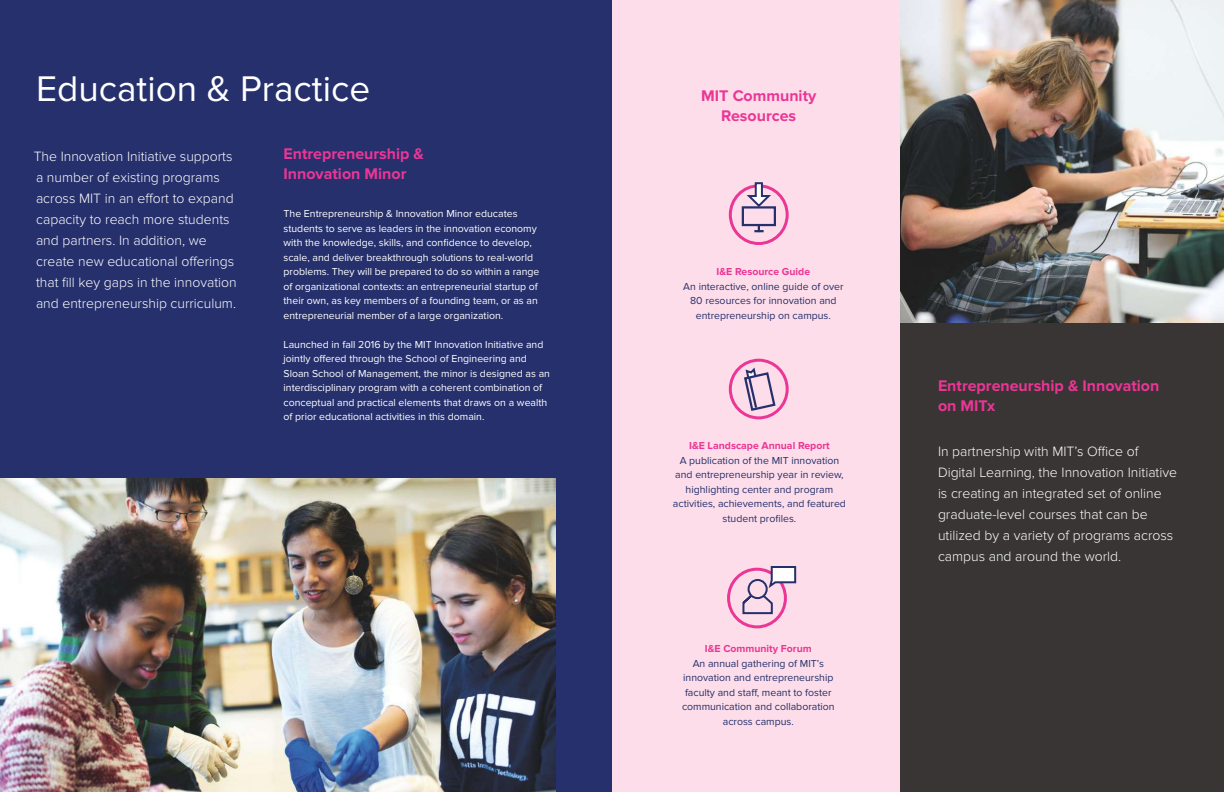
<style>
.page{position:relative;width:1224px;height:792px;background:#fff}
.page>*{position:absolute;margin:0;border:0;box-sizing:border-box;transform-origin:0 0}
.t1{font:37px "Proxima Nova";color:#fff}
.t2{font:700 16px/20px "Proxima Nova";color:#eb3695}
.t3{font:300 14px/21px "Proxima Nova";color:#fff}
.t4{font:10.5px/14.5px "Proxima Nova";color:#fff}
.t5{font:10.5px/14.5px "Proxima Nova";color:#26306c;text-align:center}
.t6{font:700 10.5px "Proxima Nova";color:#eb3695}
</style>
<div class="page">
<div style="left:0;top:0;width:612px;height:792px;background:#26306c"></div>
<img style="left:0;top:478px;width:556px;height:314px">
<div style="left:612px;top:0;width:294px;height:792px;background:#fddde9"></div>
<div style="left:900px;top:323px;width:324px;height:469px;background:#393535"></div>
<img style="left:900px;top:0;width:324px;height:323px">
<div style="left:729px;top:184px;width:60px;height:61px;border:3px solid #eb3695;border-radius:50%"></div>
<svg style="left:744px;top:182px;width:30px;height:24px"></svg>
<div style="left:727px;top:568px;width:60px;height:60px;border:3px solid #eb3695;border-radius:50%"></div>
<div style="left:742px;top:206px;width:34px;height:20px;border:2px solid #26306c"></div>
<svg style="left:754px;top:226px;width:10px;height:6px"></svg>
<div style="left:729px;top:359px;width:60px;height:60px;border:3px solid #eb3695;border-radius:50%"></div>
<svg style="left:741px;top:566px;width:56px;height:49px"></svg>
<svg style="left:743px;top:366px;width:34px;height:46px"></svg>
<h1 class="t1" style="left:36px;top:67px;width:336px">Education &amp; Practice</h1>
<p class="t3" style="left:34px;top:146px;width:205px">The Innovation Initiative supports a number of existing programs across MIT in an effort to expand capacity to reach more students and partners. In addition, we create new educational offerings that fill key gaps in the innovation and entrepreneurship curriculum.</p>
<h2 class="t2" style="left:284px;top:144px;width:142px">Entrepreneurship &amp;<br>Innovation Minor</h2>
<p class="t4" style="left:284px;top:206px;width:257px">The Entrepreneurship &amp; Innovation Minor educates students to serve as leaders in the innovation economy with the knowledge, skills, and confidence to develop, scale, and deliver breakthrough solutions to real-world problems. They will be prepared to do so within a range of organizational contexts: an entrepreneurial startup of their own, as key members of a founding team, or as an entrepreneurial member of a large organization.</p>
<p class="t4" style="left:284px;top:337px;width:268px">Launched in fall 2016 by the MIT Innovation Initiative and jointly offered through the School of Engineering and Sloan School of Management, the minor is designed as an interdisciplinary program with a coherent combination of conceptual and practical elements that draws on a wealth of prior educational activities in this domain.</p>
<h2 class="t2" style="left:701px;top:86px;width:117px;text-align:center">MIT Community<br>Resources</h2>
<p class="t6" style="left:717px;top:265px;width:95px">I&amp;E Resource Guide</p>
<p class="t5" style="left:683px;top:279px;width:162px">An interactive, online guide of over<br>80 resources for innovation and entrepreneurship on campus.</p>
<p class="t6" style="left:689px;top:439px;width:142px">I&amp;E Landscape Annual Report</p>
<p class="t5" style="left:673px;top:453px;width:174px">A publication of the MIT innovation and entrepreneurship year in review, highlighting center and program activities, achievements, and featured student profiles.</p>
<p class="t6" style="left:705px;top:642px;width:108px">I&amp;E Community Forum</p>
<p class="t5" style="left:682px;top:656px;width:154px">An annual gathering of MIT’s innovation and entrepreneurship faculty and staff, meant to foster communication and collaboration across campus.</p>
<h2 class="t2" style="left:938px;top:376px;width:223px">Entrepreneurship &amp; Innovation on MITx</h2>
<h3 class="t3" style="left:938px;top:441px;width:241px">In partnership with MIT’s Office of Digital Learning, the Innovation Initiative is creating an integrated set of online graduate-level courses that can be utilized by a variety of programs across campus and around the world.</h3>
</div>
